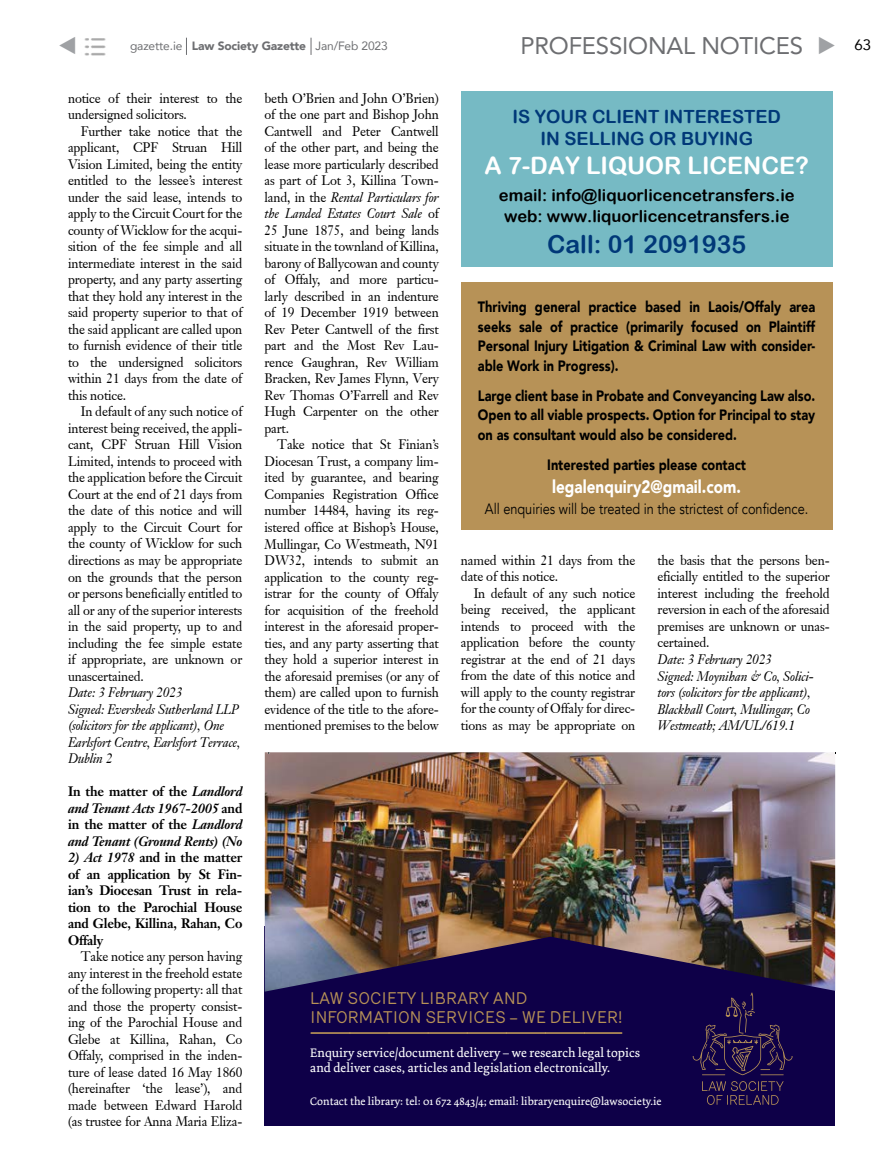
<style>
.page{position:relative;width:893px;height:1170px;background:#fff}
.page>*{position:absolute;margin:0;border:0;box-sizing:border-box;transform-origin:0 0}
.t1{font:24.75px "Arial Rounded MT Bold";color:#003878}
.t2{font:24px "Arial Rounded MT Bold";color:#fff}
.t3{font:24px "Avenir";letter-spacing:-.01em;color:#6d6e71}
.t4{font:18.15px/21.1px "Arial Rounded MT Bold";color:#003878;text-align:center}
.t5{font:900 18px "Avenir";color:#fff;scale:.85 1}
.t6{font:16.5px/20.7px "Arial Rounded MT Bold";color:#000;text-align:center}
.t7{font:16.2px/19.5px "Merkury";color:#b79257}
.t8{font:900 15px/19.5px "Avenir";color:#000;text-align:justify;scale:.85 1}
.t9{font:15px "Avenir";color:#000;scale:.85 1}
.t10{font:15px "Avenir";color:#000}
.t11{font:13.5px/16.5px "Janson S Si";letter-spacing:-.01em;color:#000;text-align:justify;scale:.95 1}
.t12{font:italic 13.5px/16.5px "Janson S Si";letter-spacing:-.01em;color:#000;scale:.95 1}
.t13{font:700 13.5px/16.5px "Janson Text";letter-spacing:-.01em;color:#000;text-align:justify;scale:.95 1}
.t14{font:italic 700 13.5px/16.5px "Janson Text";letter-spacing:-.01em;color:#000;text-align:justify;scale:.95 1}
.t15{font:13.05px/15.6px "Dolly Pro";color:#fff}
.t16{font:12px "Avenir";letter-spacing:-.01em;color:#6d6e71}
.t17{font:11.4px "Dolly Pro";color:#fff}
.s1{font-weight:900}
.s2{font-style:normal}
.s3{font-style:italic}
</style>
<div class="page">
<svg style="left:186px;top:38px;width:1px;height:17px"></svg>
<svg style="left:311px;top:38px;width:1px;height:17px"></svg>
<img style="left:84px;top:38px;width:22px;height:18px">
<div style="left:461px;top:92px;width:372px;height:175px;background:#76bac4"></div>
<div style="left:461px;top:282px;width:372px;height:248px;background:#b79257"></div>
<div style="left:265px;top:925px;width:570px;height:200px;background:#0e0048"></div>
<svg style="left:311px;top:1032px;width:311px;height:1px"></svg>
<img style="left:265px;top:752px;width:570px;height:239px">
<svg style="left:702px;top:1081px;width:81px;height:23px"></svg>
<svg style="left:693px;top:992px;width:100px;height:83px"></svg>
<h2 class="t3" style="left:520px;top:27px;width:284px">PROFESSIONAL NOTICES</h2>
<p class="t16" style="left:130px;top:36px;width:259px">gazette.ie <span class="s1">Law Society Gazette</span> Jan/Feb 2023</p>
<p class="t10" style="left:854px;top:33px;width:18px">63</p>
<p class="t11" style="left:68px;top:90px;width:185px">notice of their interest to the undersigned solicitors.</p>
<p class="t11" style="left:68px;top:123px;width:185px;text-indent:13px">Further take notice that the applicant, CPF Struan Hill Vision Limited, being the entity entitled to the lessee’s interest under the said lease, intends to apply to the Circuit Court for the county of Wicklow for the acqui&shy;sition of the fee simple and all intermediate interest in the said property, and any party asserting that they hold any interest in the said property superior to that of the said applicant are called upon to furnish evidence of their title to the undersigned solicitors within 21 days from the date of this notice.</p>
<p class="t11" style="left:68px;top:403px;width:185px;text-indent:13px">In default of any such notice of interest being received, the appli&shy;cant, CPF Struan Hill Vision Limited, intends to proceed with the application before the Circuit Court at the end of 21 days from the date of this notice and will apply to the Circuit Court for the county of Wicklow for such directions as may be appropriate on the grounds that the person or persons beneficially entitled to all or any of the superior interests in the said property, up to and including the fee simple estate if appropriate, are unknown or unascertained.</p>
<p class="t12" style="left:68px;top:684px;width:183px">Date: 3 February 2023<br>Signed: Eversheds Sutherland LLP (solicitors for the applicant), One<br>Earlsfort Centre, Earlsfort Terrace,<br>Dublin 2</p>
<p class="t14" style="left:68px;top:783px;width:185px"><span class="s2">In the matter of the</span> Landlord and Tenant Acts 1967-2005 <span class="s2">and in the matter of the</span> Landlord and Tenant (Ground Rents) (No</p>
<p class="t13" style="left:68px;top:848px;width:185px"><span class="s3">2) Act 1978</span> and in the matter of an application by St Fin&shy;ian’s Diocesan Trust in rela&shy;tion to the Parochial House and Glebe, Killina, Rahan, Co Offaly</p>
<p class="t11" style="left:68px;top:948px;width:185px;text-indent:13px">Take notice any person having any interest in the freehold estate of the following property: all that and those the property consist&shy;ing of the Parochial House and Glebe at Killina, Rahan, Co Offaly, comprised in the inden&shy;ture of lease dated 16 May 1860 (hereinafter ‘the lease’), and made between Edward Harold (as trustee for Anna Maria Eliza-</p>
<p class="t11" style="left:264px;top:90px;width:185px">beth O’Brien and John O’Brien) of the one part and Bishop John Cantwell and Peter Cantwell of the other part, and being the lease more particularly described as part of Lot 3, Killina Town&shy;land, in the <span class="s3">Rental Particulars for the Landed Estates Court Sale</span> of 25 June 1875, and being lands situate in the townland of Killina, barony of Ballycowan and county of Offaly, and more particu&shy;larly described in an indenture of 19 December 1919 between Rev Peter Cantwell of the first part and the Most Rev Lau&shy;rence Gaughran, Rev William Bracken, Rev James Flynn, Very Rev Thomas O’Farrell and Rev Hugh Carpenter on the other part.</p>
<p class="t11" style="left:264px;top:436px;width:185px;text-indent:13px">Take notice that St Finian’s Diocesan Trust, a company lim&shy;ited by guarantee, and bearing Companies Registration Office number 14484, having its reg&shy;istered office at Bishop’s House, Mullingar, Co Westmeath, N91<br>DW32, intends to submit an application to the county reg&shy;istrar for the county of Offaly for acquisition of the freehold interest in the aforesaid proper&shy;ties, and any party asserting that they hold a superior interest in the aforesaid premises (or any of them) are called upon to furnish evidence of the title to the afore&shy;mentioned premises to the below</p>
<h3 class="t4" style="left:513px;top:106px;width:270px">IS YOUR CLIENT INTERESTED<br>IN SELLING OR BUYING</h3>
<h2 class="t2" style="left:485px;top:152px;width:326px">A 7-DAY LIQUOR LICENCE?</h2>
<p class="t6" style="left:499px;top:185px;width:297px">email: info@liquorlicencetransfers.ie web: www.liquorlicencetransfers.ie</p>
<h1 class="t1" style="left:547px;top:230px;width:201px">Call: 01 2091935</h1>
<p class="t8" style="left:478px;top:297px;width:399px">Thriving general practice based in Laois/Offaly area seeks sale of practice (primarily focused on Plaintiff Personal Injury Litigation &amp; Criminal Law with consider&shy;able Work in Progress).</p>
<p class="t8" style="left:478px;top:385px;width:399px">Large client base in Probate and Conveyancing Law also.<br>Open to all viable prospects. Option for Principal to stay on as consultant would also be considered.</p>
<p class="t8" style="left:547px;top:455px;width:235px">Interested parties please contact</p>
<h3 class="t5" style="left:552px;top:471px;width:224px">legalenquiry2@gmail.com.</h3>
<p class="t9" style="left:485px;top:499px;width:382px">All enquiries will be treated in the strictest of confidence.</p>
<p class="t11" style="left:461px;top:551px;width:185px">named within 21 days from the date of this notice.</p>
<p class="t11" style="left:461px;top:584px;width:185px;text-indent:13px">In default of any such notice being received, the applicant intends to proceed with the application before the county registrar at the end of 21 days from the date of this notice and will apply to the county registrar for the county of Offaly for direc&shy;tions as may be appropriate on</p>
<p class="t11" style="left:657px;top:552px;width:183px">the basis that the persons ben&shy;eficially entitled to the superior interest including the freehold reversion in each of the aforesaid premises are unknown or unas&shy;certained.</p>
<p class="t12" style="left:657px;top:651px;width:166px">Date: 3 February 2023<br>Signed: Moynihan &amp; Co, Solici&shy;tors (solicitors for the applicant),<br>Blackhall Court, Mullingar, Co<br>Westmeath; AM/UL/619.1</p>
<p class="t7" style="left:310px;top:986px;width:314px">LAW SOCIETY LIBRARY AND<br>INFORMATION SERVICES – WE DELIVER!</p>
<p class="t15" style="left:310px;top:1044px;width:331px">Enquiry service/document delivery – we research legal topics and deliver cases, articles and legislation electronically.</p>
<p class="t17" style="left:310px;top:1093px;width:353px">Contact the library: tel: 01 672 4843/4; email: libraryenquire@lawsociety.ie</p>
</div>
